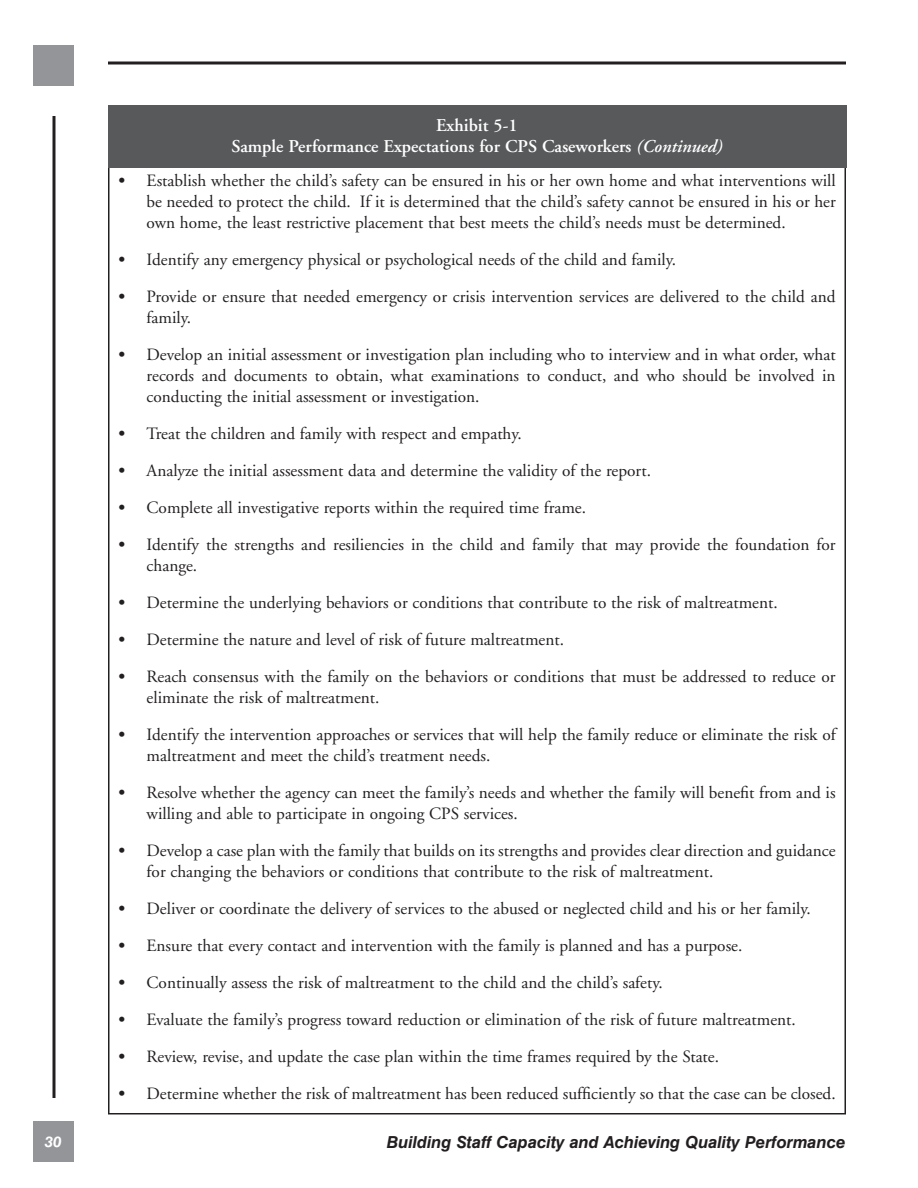
<style>
.page{position:relative;width:918px;height:1188px;background:#fff}
.page>*{position:absolute;margin:0;border:0;box-sizing:border-box;transform-origin:0 0}
.t1{font:600 18px/21px "Adobe Garamond";color:#fff;text-align:center}
.t2{font:17.25px/21px "Adobe Garamond";color:#231f20}
.t3{font:italic 700 16.5px "Swiss 721 BT";color:#231f20}
.t4{font:italic 700 15px "Swiss 721 BT";color:#fff}
.s1{font-style:italic}
.s2{font-weight:600}
</style>
<div class="page">
<div style="left:33px;top:45px;width:41px;height:41px;background:#939598"></div>
<div style="left:33px;top:1122px;width:41px;height:40px;background:#939598"></div>
<hr style="left:108px;top:62px;width:738px;height:2px;background:#231f20">
<svg style="left:52px;top:116px;width:4px;height:982px;background:#595657"></svg>
<div style="left:108px;top:105px;width:738px;height:63px;background:#58595b"></div>
<p class="t1" style="left:232px;top:116px;width:493px">Exhibit 5-1<br>Sample Performance Expectations for CPS Caseworkers <span class="s1">(Continued)</span></p>
<p class="t2" style="left:147px;top:171px;width:691px;text-align:justify;text-indent:-28px"><span class="s2">•</span> Establish whether the child’s safety can be ensured in his or her own home and what interventions will be needed to protect the child. If it is determined that the child’s safety cannot be ensured in his or her own home, the least restrictive placement that best meets the child’s needs must be determined.</p>
<p class="t2" style="left:119px;top:250px;width:559px"><span class="s2">•</span> Identify any emergency physical or psychological needs of the child and family.</p>
<p class="t2" style="left:147px;top:287px;width:690px;text-indent:-28px"><span class="s2">•</span> Provide or ensure that needed emergency or crisis intervention services are delivered to the child and family.</p>
<p class="t2" style="left:147px;top:345px;width:691px;text-align:justify;text-indent:-28px"><span class="s2">•</span> Develop an initial assessment or investigation plan including who to interview and in what order, what records and documents to obtain, what examinations to conduct, and who should be involved in conducting the initial assessment or investigation.</p>
<p class="t2" style="left:119px;top:424px;width:405px"><span class="s2">•</span> Treat the children and family with respect and empathy.</p>
<p class="t2" style="left:119px;top:461px;width:534px"><span class="s2">•</span> Analyze the initial assessment data and determine the validity of the report.</p>
<p class="t2" style="left:119px;top:498px;width:469px"><span class="s2">•</span> Complete all investigative reports within the required time frame.</p>
<p class="t2" style="left:147px;top:535px;width:691px;text-indent:-28px"><span class="s2">•</span> Identify the strengths and resiliencies in the child and family that may provide the foundation for change.</p>
<p class="t2" style="left:119px;top:593px;width:661px"><span class="s2">•</span> Determine the underlying behaviors or conditions that contribute to the risk of maltreatment.</p>
<p class="t2" style="left:119px;top:630px;width:447px"><span class="s2">•</span> Determine the nature and level of risk of future maltreatment.</p>
<p class="t2" style="left:147px;top:668px;width:691px;text-indent:-28px"><span class="s2">•</span> Reach consensus with the family on the behaviors or conditions that must be addressed to reduce or eliminate the risk of maltreatment.</p>
<p class="t2" style="left:147px;top:726px;width:691px;text-indent:-28px"><span class="s2">•</span> Identify the intervention approaches or services that will help the family reduce or eliminate the risk of maltreatment and meet the child’s treatment needs.</p>
<p class="t2" style="left:147px;top:784px;width:690px;text-indent:-28px"><span class="s2">•</span> Resolve whether the agency can meet the family’s needs and whether the family will benefit from and is willing and able to participate in ongoing CPS services.</p>
<p class="t2" style="left:147px;top:842px;width:691px;text-indent:-28px"><span class="s2">•</span> Develop a case plan with the family that builds on its strengths and provides clear direction and guidance for changing the behaviors or conditions that contribute to the risk of maltreatment.</p>
<p class="t2" style="left:119px;top:900px;width:694px"><span class="s2">•</span> Deliver or coordinate the delivery of services to the abused or neglected child and his or her family.</p>
<p class="t2" style="left:119px;top:937px;width:625px"><span class="s2">•</span> Ensure that every contact and intervention with the family is planned and has a purpose.</p>
<p class="t2" style="left:119px;top:974px;width:546px"><span class="s2">•</span> Continually assess the risk of maltreatment to the child and the child’s safety.</p>
<p class="t2" style="left:119px;top:1011px;width:679px"><span class="s2">•</span> Evaluate the family’s progress toward reduction or elimination of the risk of future maltreatment.</p>
<p class="t2" style="left:119px;top:1048px;width:602px"><span class="s2">•</span> Review, revise, and update the case plan within the time frames required by the State.</p>
<p class="t2" style="left:119px;top:1085px;width:719px"><span class="s2">•</span> Determine whether the risk of maltreatment has been reduced sufficiently so that the case can be closed.</p>
<p class="t4" style="left:45px;top:1137px;width:19px">30</p>
<p class="t3" style="left:387px;top:1136px;width:460px">Building Staff Capacity and Achieving Quality Performance</p>
</div>
